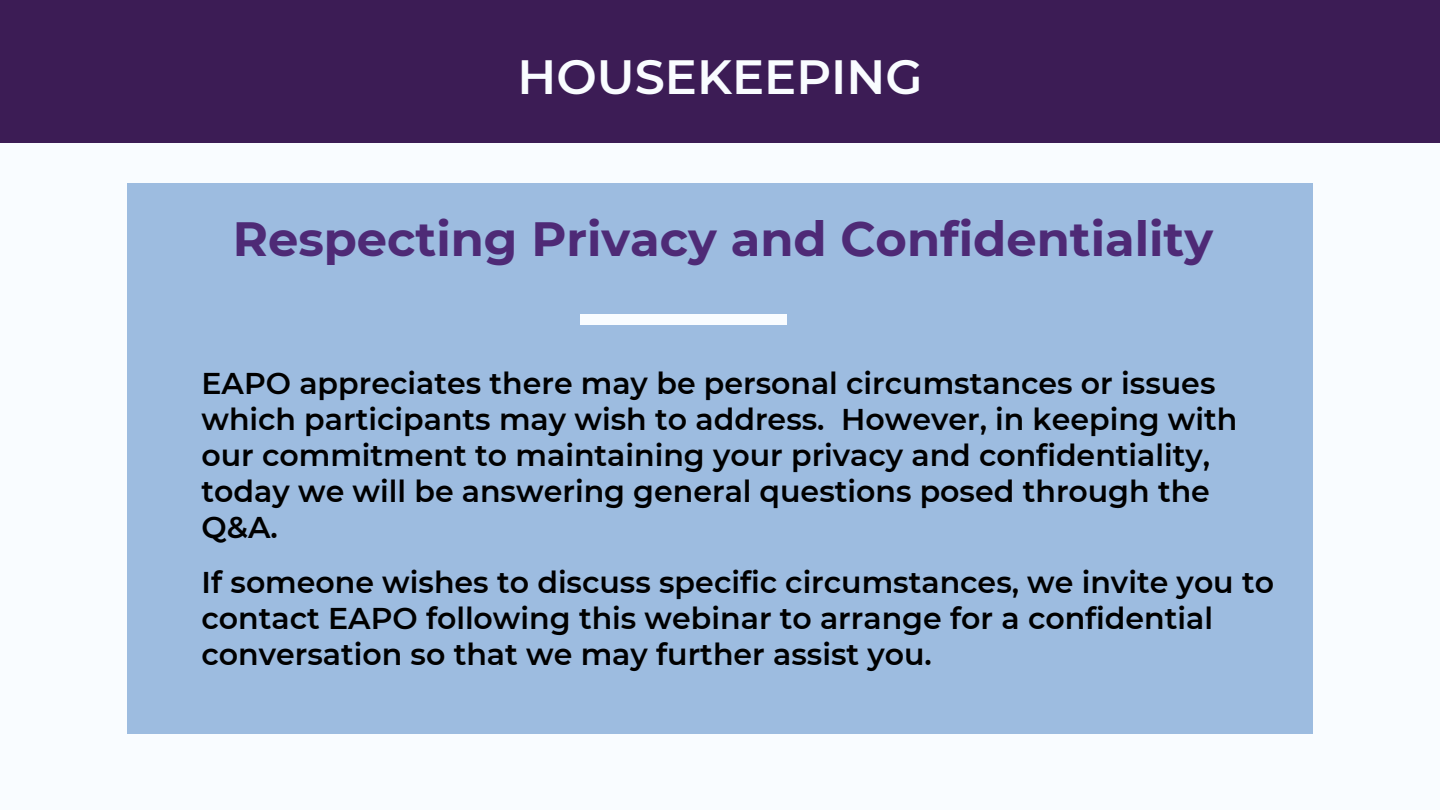
<style>
.page{position:relative;width:1440px;height:810px;background:#f9fcff}
.page>*{position:absolute;margin:0;border:0;box-sizing:border-box;transform-origin:0 0}
.t1{font:700 48px "Montserrat";color:#4e2a76}
.t2{font:600 48px "Montserrat";color:#f9fcff}
.t3{font:600 30px/36px "Montserrat";color:#000}
</style>
<div class="page">
<div style="left:127px;top:183px;width:1186px;height:551px;background:#9dbce0"></div>
<div style="left:580px;top:314px;width:207px;height:10px;background:#f9fcff"></div>
<div style="left:0;top:0;width:1440px;height:142px;background:#3c1c55"></div>
<p class="t2" style="left:517px;top:43px;width:407px">HOUSEKEEPING</p>
<p class="t1" style="left:233px;top:205px;width:982px">Respecting Privacy and Confidentiality</p>
<p class="t3" style="left:201px;top:364px;width:1037px">EAPO appreciates there may be personal circumstances or issues which participants may wish to address. However, in keeping with our commitment to maintaining your privacy and confidentiality, today we will be answering general questions posed through the Q&amp;A.</p>
<p class="t3" style="left:201px;top:563px;width:1074px">If someone wishes to discuss specific circumstances, we invite you to contact EAPO following this webinar to arrange for a confidential conversation so that we may further assist you.</p>
</div>
